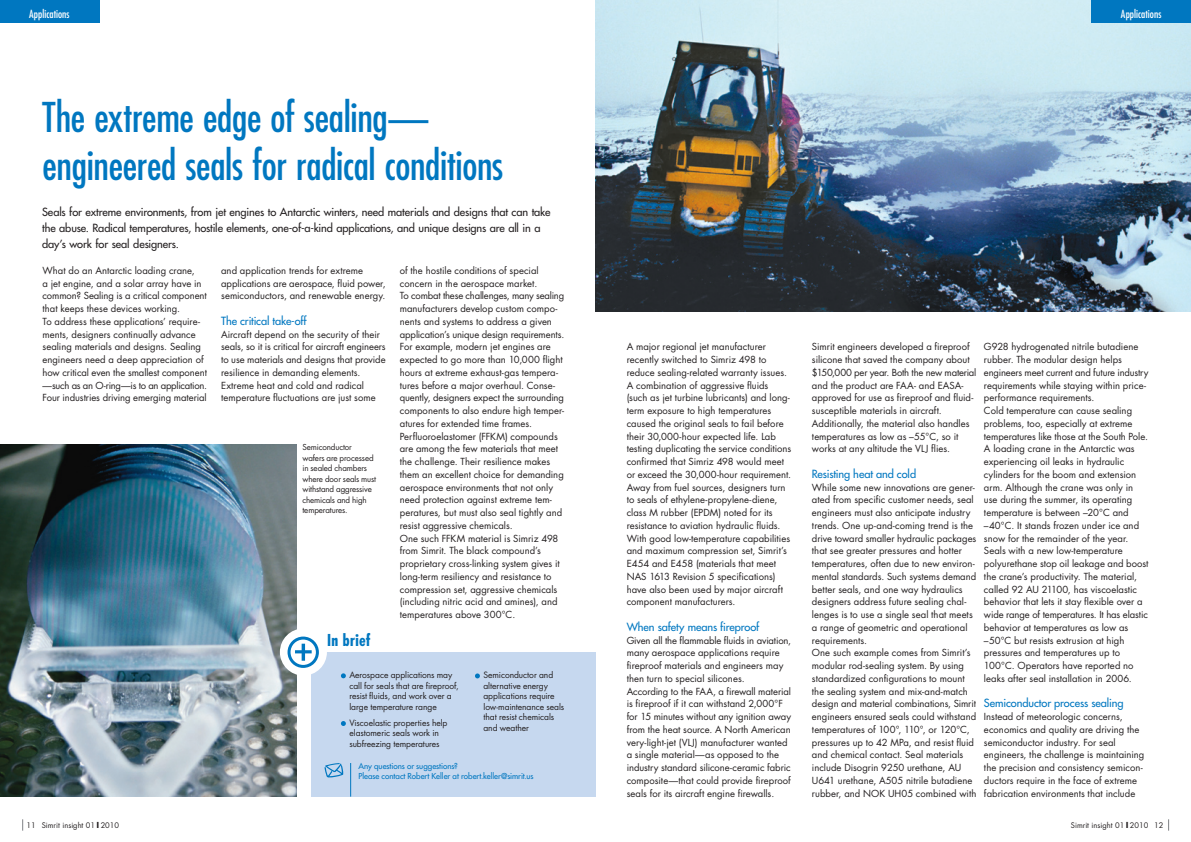
<style>
.page{position:relative;width:1191px;height:842px;background:#fff}
.page>*{position:absolute;margin:0;border:0;box-sizing:border-box;transform-origin:0 0}
.Insight_Story_Title{font:condensed 40px/48px "Futura";letter-spacing:-.01em;color:#0077c0}
.in_brief__blue{font:700 condensed 16px "Futura";letter-spacing:.015em;color:#0077c0}
.Insight_Intro_text{font:11px/16px "Futura";letter-spacing:-.005em;color:#231f20}
.Insight_Section_Subh{font:11px "Futura";letter-spacing:-.005em;color:#0077c0}
.Insight_Page_Indicat{font:condensed 11px "Futura";letter-spacing:.005em;color:#fff}
.Insight_body_text{font:9.5px/12.8px "Futura";color:#231f20}
.Insight_InBrief_text{font:8.5px/10.5px "Futura";letter-spacing:-.01em;color:#231f20}
.Photo_Captions_8pt_L{font:8px/10.5px "Futura";letter-spacing:-.015em;color:#231f20}
.Insight_e-mail_conta{font:8px/10.5px "Futura";color:#0077c0}
.t1{font:7.5px "Futura";color:#231f20}
.s1{font-weight:800}
</style>
<div class="page">
<img style="left:595px;top:0;width:596px;height:312px">
<div style="left:0;top:0;width:99px;height:23px;background:#0077c0"></div>
<div style="left:310px;top:652px;width:285px;height:145px;background:#c6d8ef"></div>
<svg style="left:341px;top:673px;width:5px;height:5px"></svg>
<svg style="left:341px;top:721px;width:5px;height:5px"></svg>
<svg style="left:475px;top:673px;width:5px;height:5px"></svg>
<svg style="left:324px;top:763px;width:19px;height:14px"></svg>
<hr style="left:350px;top:763px;width:1px;height:34px;background:#0077c0">
<div style="left:1091px;top:0;width:100px;height:23px;background:#0077c0"></div>
<svg style="left:1168px;top:819px;width:1px;height:12px"></svg>
<img style="left:0;top:445px;width:296px;height:352px">
<div style="left:281px;top:630px;width:44px;height:44px;background:#fff;border-radius:50%"></div>
<div style="left:280px;top:628px;width:47px;height:47px;border:3px solid #fff;border-radius:50%"></div>
<svg style="left:289px;top:638px;width:28px;height:28px"></svg>
<div style="left:287px;top:636px;width:32px;height:32px;border:3px solid #0077c0;border-radius:50%"></div>
<svg style="left:295px;top:644px;width:17px;height:17px"></svg>
<svg style="left:22px;top:819px;width:1px;height:12px"></svg>
<p class="Insight_Page_Indicat" style="left:29px;top:7px;width:42px">Applications</p>
<p class="Insight_Story_Title" style="left:43px;top:92px;width:462px">The extreme edge of sealing— engineered seals for radical conditions</p>
<p class="Insight_Intro_text" style="left:42px;top:204px;width:510px">Seals for extreme environments, from jet engines to Antarctic winters, need materials and designs that can take the abuse. Radical temperatures, hostile elements, one-of-a-kind applications, and unique designs are all in a day’s work for seal designers.</p>
<p class="Insight_body_text" style="left:43px;top:264px;width:166px">What do an Antarctic loading crane,<br>a jet engine, and a solar array have in common? Sealing is a critical component that keeps these devices working.</p>
<p class="Insight_body_text" style="left:43px;top:315px;width:166px">To address these applications’ require&shy;ments, designers continually advance sealing materials and designs. Sealing engineers need a deep appreciation of how critical even the smallest component —such as an O-ring—is to an application.</p>
<p class="Insight_body_text" style="left:43px;top:391px;width:166px">Four industries driving emerging material</p>
<p class="Insight_body_text" style="left:221px;top:264px;width:166px">and application trends for extreme applications are aerospace, fluid power, semiconductors, and renewable energy.</p>
<p class="Insight_Section_Subh" style="left:221px;top:314px;width:87px">The critical take-off</p>
<p class="Insight_body_text" style="left:221px;top:327px;width:166px">Aircraft depend on the security of their seals, so it is critical for aircraft engineers to use materials and designs that provide resilience in demanding elements.<br>Extreme heat and cold and radical temperature fluctuations are just some</p>
<p class="Photo_Captions_8pt_L" style="left:302px;top:442px;width:75px">Semiconductor wafers are processed in sealed chambers where door seals must withstand aggressive chemicals and high temperatures.</p>
<p class="in_brief__blue" style="left:327px;top:630px;width:45px">In brief</p>
<p class="Insight_body_text" style="left:400px;top:264px;width:140px">of the hostile conditions of special concern in the aerospace market.</p>
<p class="Insight_body_text" style="left:400px;top:289px;width:166px">To combat these challenges, many sealing manufacturers develop custom compo&shy;nents and systems to address a given application’s unique design requirements.<br>For example, modern jet engines are expected to go more than 10,000 flight hours at extreme exhaust-gas tempera&shy;tures before a major overhaul. Conse&shy;quently, designers expect the surrounding components to also endure high temper&shy;atures for extended time frames.</p>
<p class="Insight_body_text" style="left:400px;top:429px;width:165px">Perfluoroelastomer (FFKM) compounds are among the few materials that meet the challenge. Their resilience makes them an excellent choice for demanding aerospace environments that not only need protection against extreme tem&shy;peratures, but must also seal tightly and resist aggressive chemicals.</p>
<p class="Insight_body_text" style="left:400px;top:531px;width:161px">One such FFKM material is Simriz 498 from Simrit. The black compound’s proprietary cross-linking system gives it long-term resiliency and resistance to compression set, aggressive chemicals (including nitric acid and amines), and temperatures above 300°C.</p>
<p class="Insight_InBrief_text" style="left:349px;top:670px;width:111px">Aerospace applications may call for seals that are fireproof, resist fluids, and work over a large temperature range</p>
<p class="Insight_InBrief_text" style="left:349px;top:717px;width:100px">Viscoelastic properties help elastomeric seals work in subfreezing temperatures</p>
<p class="Insight_InBrief_text" style="left:483px;top:670px;width:82px">Semiconductor and alternative energy applications require low-maintenance seals that resist chemicals and weather</p>
<p class="Insight_e-mail_conta" style="left:358px;top:761px;width:177px">Any questions or suggestions?<br>Please contact Robert Keller at robert.keller@simrit.us</p>
<p class="t1" style="left:27px;top:820px;width:94px">11 Simrit insight 01<span class="s1">|</span>2010</p>
<p class="Insight_Page_Indicat" style="left:1121px;top:7px;width:42px">Applications</p>
<p class="Insight_body_text" style="left:626px;top:340px;width:166px">A major regional jet manufacturer recently switched to Simriz 498 to reduce sealing-related warranty issues.<br>A combination of aggressive fluids (such as jet turbine lubricants) and long&shy;term exposure to high temperatures caused the original seals to fail before their 30,000-hour expected life. Lab testing duplicating the service conditions confirmed that Simriz 498 would meet or exceed the 30,000-hour requirement.</p>
<p class="Insight_body_text" style="left:626px;top:480px;width:160px">Away from fuel sources, designers turn to seals of ethylene-propylene-diene, class M rubber (EPDM) noted for its resistance to aviation hydraulic fluids.</p>
<p class="Insight_body_text" style="left:626px;top:531px;width:165px">With good low-temperature capabilities and maximum compression set, Simrit’s E454 and E458 (materials that meet NAS 1613 Revision 5 specifications) have also been used by major aircraft component manufacturers.</p>
<p class="Insight_Section_Subh" style="left:626px;top:620px;width:134px">When safety means fireproof</p>
<p class="Insight_body_text" style="left:626px;top:633px;width:166px">Given all the flammable fluids in aviation, many aerospace applications require fireproof materials and engineers may then turn to special silicones.</p>
<p class="Insight_body_text" style="left:626px;top:684px;width:166px">According to the FAA, a firewall material is fireproof if it can withstand 2,000°F for 15 minutes without any ignition away from the heat source. A North American very-light-jet (VLJ) manufacturer wanted a single material—as opposed to the industry standard silicone-ceramic fabric composite—that could provide fireproof seals for its aircraft engine firewalls.</p>
<p class="Insight_body_text" style="left:812px;top:340px;width:166px">Simrit engineers developed a fireproof silicone that saved the company about $150,000 per year. Both the new material and the product are FAA- and EASA&shy;approved for use as fireproof and fluid&shy;susceptible materials in aircraft.<br>Additionally, the material also handles temperatures as low as –55°C, so it works at any altitude the VLJ flies.</p>
<p class="Insight_Section_Subh" style="left:812px;top:467px;width:106px">Resisting heat and cold</p>
<p class="Insight_body_text" style="left:812px;top:480px;width:166px">While some new innovations are gener&shy;ated from specific customer needs, seal engineers must also anticipate industry trends. One up-and-coming trend is the drive toward smaller hydraulic packages that see greater pressures and hotter temperatures, often due to new environ&shy;mental standards. Such systems demand better seals, and one way hydraulics designers address future sealing chal&shy;lenges is to use a single seal that meets a range of geometric and operational requirements.</p>
<p class="Insight_body_text" style="left:812px;top:646px;width:166px">One such example comes from Simrit’s modular rod-sealing system. By using standardized configurations to mount the sealing system and mix-and-match design and material combinations, Simrit engineers ensured seals could withstand temperatures of 100°, 110°, or 120°C, pressures up to 42 MPa, and resist fluid and chemical contact. Seal materials include Disogrin 9250 urethane, AU U641 urethane, A505 nitrile butadiene rubber, and NOK UH05 combined with</p>
<p class="Insight_body_text" style="left:984px;top:340px;width:166px">G928 hydrogenated nitrile butadiene rubber. The modular design helps engineers meet current and future industry requirements while staying within price&shy;performance requirements.</p>
<p class="Insight_body_text" style="left:984px;top:404px;width:165px">Cold temperature can cause sealing problems, too, especially at extreme temperatures like those at the South Pole.</p>
<p class="Insight_body_text" style="left:984px;top:442px;width:157px">A loading crane in the Antarctic was experiencing oil leaks in hydraulic cylinders for the boom and extension arm. Although the crane was only in use during the summer, its operating temperature is between –20°C and –40°C. It stands frozen under ice and snow for the remainder of the year.</p>
<p class="Insight_body_text" style="left:984px;top:544px;width:166px">Seals with a new low-temperature polyurethane stop oil leakage and boost the crane’s productivity. The material, called 92 AU 21100, has viscoelastic behavior that lets it stay flexible over a wide range of temperatures. It has elastic behavior at temperatures as low as –50°C but resists extrusion at high pressures and temperatures up to 100°C. Operators have reported no leaks after seal installation in 2006.</p>
<p class="Insight_Section_Subh" style="left:984px;top:696px;width:141px">Semiconductor process sealing</p>
<p class="Insight_body_text" style="left:984px;top:710px;width:162px">Instead of meteorologic concerns, economics and quality are driving the semiconductor industry. For seal engineers, the challenge is maintaining the precision and consistency semicon&shy;ductors require in the face of extreme fabrication environments that include</p>
<p class="t1" style="left:1071px;top:820px;width:94px">Simrit insight 01<span class="s1">|</span>2010 12</p>
</div>
